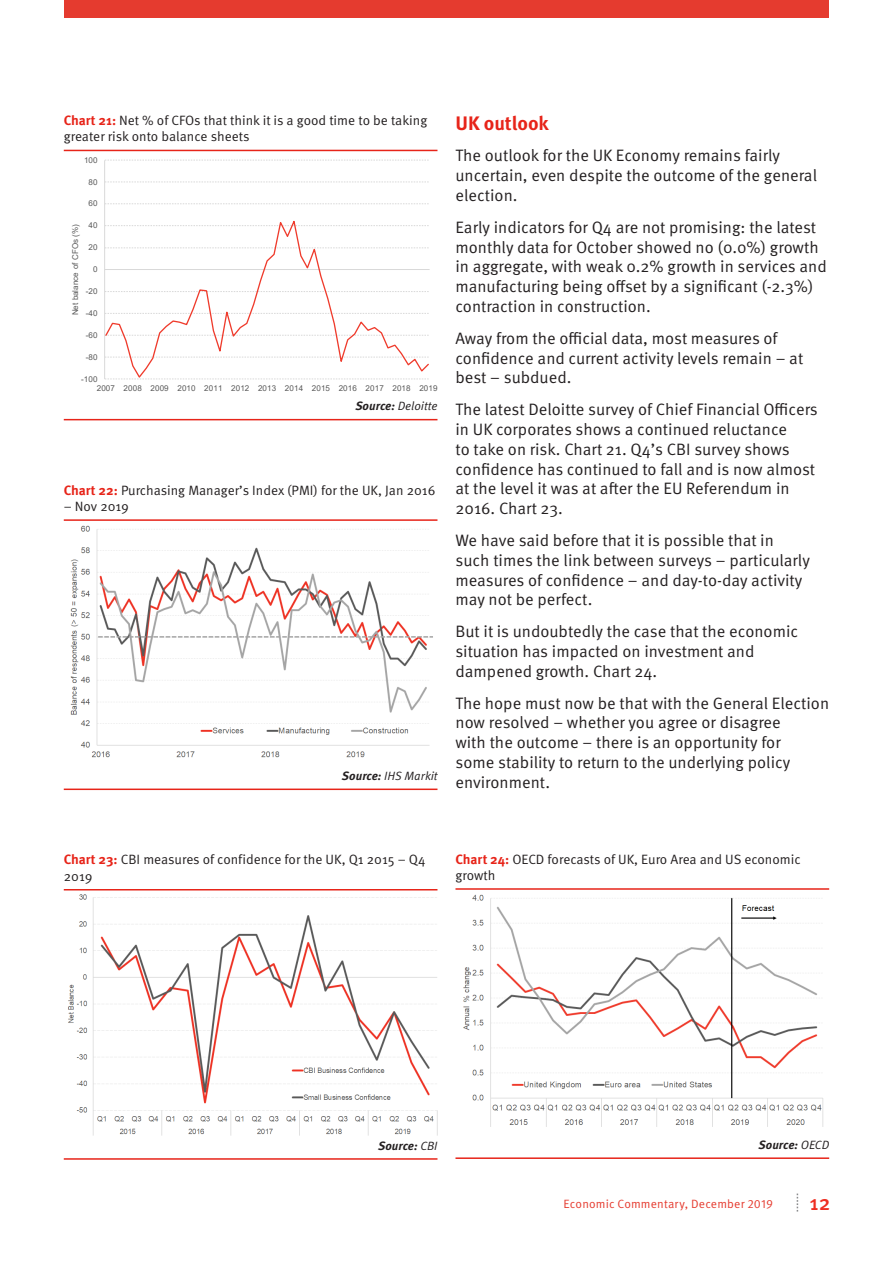
<style>
.page{position:relative;width:893px;height:1263px;background:#fff}
.page>*{position:absolute;margin:0;border:0;box-sizing:border-box;transform-origin:0 0}
.t1{font:500 21px "Meta Pro";color:#ee2e22}
.Header_2_-_Subheadin{font:700 19.5px "Meta Pro";color:#e72419}
.t2{font:16.5px/19.8px "Meta Pro Norm";color:#231f20}
.t3{font:13.5px/16.2px "Meta Pro Norm";color:#231f20}
.t4{font:12px "Meta Pro Norm";letter-spacing:.01em;color:#e53b2f}
.t5{font:12px "Meta Pro Norm Ita";color:#231f20}
.t6{font:italic 700 12px "Meta Pro";letter-spacing:-.005em;color:#231f20}
.t7{font:8.1px "Arial";letter-spacing:.015em;color:#595959}
.s1{font-family:"Meta Pro";font-weight:700;color:#e72419}
.s2{font-family:"Meta Pro";font-weight:700;font-style:italic}
.s3{font-family:"Meta Pro Norm Ita";font-weight:400;font-style:normal}
</style>
<div class="page">
<div style="left:64px;top:0;width:764px;height:18px;background:#e53b2f"></div>
<svg style="left:797px;top:1193px;width:1px;height:18px"></svg>
<hr style="left:64px;top:150px;width:373px;height:1px;background:#e72419">
<hr style="left:64px;top:419px;width:373px;height:1px;background:#e72419">
<hr style="left:64px;top:519px;width:373px;height:2px;background:#e72419">
<hr style="left:64px;top:788px;width:373px;height:2px;background:#e72419">
<hr style="left:64px;top:889px;width:373px;height:1px;background:#e72419">
<hr style="left:64px;top:1158px;width:373px;height:2px;background:#e72419">
<svg style="left:105px;top:379px;width:324px;height:1px"></svg>
<svg style="left:105px;top:204px;width:321px;height:1px"></svg>
<svg style="left:105px;top:182px;width:324px;height:1px"></svg>
<svg style="left:105px;top:160px;width:324px;height:1px"></svg>
<hr style="left:104px;top:160px;width:1px;height:219px;background:#d9d9d9">
<svg style="left:105px;top:221px;width:325px;height:158px"></svg>
<img style="left:70px;top:525px;width:363px;height:233px">
<img style="left:68px;top:894px;width:369px;height:241px">
<hr style="left:455px;top:888px;width:374px;height:2px;background:#e72419">
<hr style="left:455px;top:1157px;width:374px;height:2px;background:#e72419">
<img style="left:463px;top:894px;width:360px;height:233px">
<p class="t3" style="left:64px;top:111px;width:365px"><span class="s1">Chart 21:</span> Net % of CFOs that think it is a good time to be taking greater risk onto balance sheets</p>
<p class="t7" style="left:84px;top:154px;width:15px">100</p>
<p class="t7" style="left:89px;top:176px;width:11px">80</p>
<p class="t7" style="left:89px;top:198px;width:11px">60</p>
<p class="t7" style="left:89px;top:220px;width:11px">40</p>
<p class="t7" style="left:70px;top:315px;width:93px;rotate:-90deg">Net balance of CFOs (%)</p>
<p class="t7" style="left:89px;top:242px;width:11px">20</p>
<p class="t7" style="left:93px;top:264px;width:6px">0</p>
<p class="t7" style="left:86px;top:286px;width:13px">-20</p>
<p class="t7" style="left:86px;top:307px;width:13px">-40</p>
<p class="t7" style="left:86px;top:329px;width:13px">-60</p>
<p class="t7" style="left:86px;top:351px;width:13px">-80</p>
<p class="t7" style="left:81px;top:373px;width:18px">-100</p>
<p class="t7" style="left:97px;top:383px;width:342px">2007 2008 2009 2010 2011 2012 2013 2014 2015 2016 2017 2018 2019</p>
<p class="t5" style="left:355px;top:397px;width:84px"><span class="s2">Source:</span> Deloitte</p>
<p class="t3" style="left:64px;top:481px;width:373px"><span class="s1">Chart 22:</span> Purchasing Manager’s Index (PMI) for the UK, Jan 2016</p>
<p class="t3" style="left:64px;top:497px;width:67px">– Nov 2019</p>
<p class="t5" style="left:342px;top:767px;width:97px"><span class="s2">Source:</span> IHS Markit</p>
<p class="Header_2_-_Subheadin" style="left:455px;top:107px;width:95px">UK outlook</p>
<p class="t2" style="left:455px;top:145px;width:363px">The outlook for the UK Economy remains fairly uncertain, even despite the outcome of the general election.</p>
<p class="t2" style="left:455px;top:216px;width:373px">Early indicators for Q4 are not promising: the latest monthly data for October showed no (0.0%) growth in aggregate, with weak 0.2% growth in services and manufacturing being offset by a significant (-2.3%) contraction in construction.</p>
<p class="t2" style="left:455px;top:327px;width:349px">Away from the official data, most measures of confidence and current activity levels remain – at best – subdued.</p>
<p class="t2" style="left:455px;top:398px;width:364px">The latest Deloitte survey of Chief Financial Officers in UK corporates shows a continued reluctance<br>to take on risk. Chart 21. Q4’s CBI survey shows confidence has continued to fall and is now almost at the level it was at after the EU Referendum in 2016. Chart 23.</p>
<p class="t2" style="left:455px;top:529px;width:356px">We have said before that it is possible that in such times the link between surveys – particularly measures of confidence – and day-to-day activity may not be perfect.</p>
<p class="t2" style="left:455px;top:620px;width:344px">But it is undoubtedly the case that the economic situation has impacted on investment and dampened growth. Chart 24.</p>
<p class="t2" style="left:455px;top:692px;width:375px">The hope must now be that with the General Election now resolved – whether you agree or disagree<br>with the outcome – there is an opportunity for<br>some stability to return to the underlying policy environment.</p>
<p class="t3" style="left:64px;top:851px;width:363px"><span class="s1">Chart 23:</span> CBI measures of confidence for the UK, Q1 2015 – Q4<br>2019</p>
<p class="t3" style="left:455px;top:850px;width:347px"><span class="s1">Chart 24:</span> OECD forecasts of UK, Euro Area and US economic growth</p>
<p class="t6" style="left:378px;top:1136px;width:61px">Source: <span class="s3">CBI</span></p>
<p class="t6" style="left:758px;top:1135px;width:72px">Source: <span class="s3">OECD</span></p>
<p class="t4" style="left:563px;top:1194px;width:211px">Economic Commentary, December 2019</p>
<p class="t1" style="left:810px;top:1187px;width:23px">12</p>
</div>
